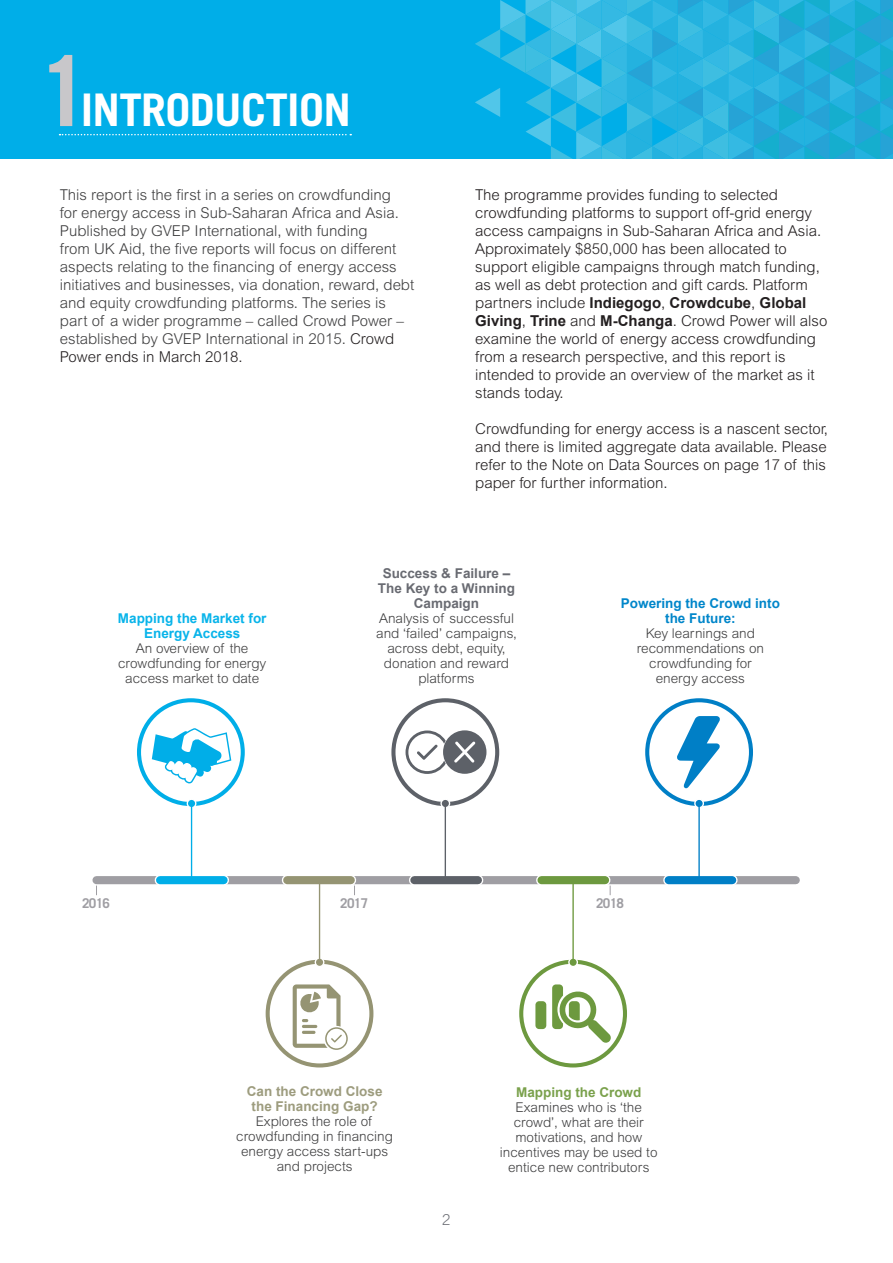
<style>
.page{position:relative;width:893px;height:1263px;background:#fff}
.page>*{position:absolute;margin:0;border:0;box-sizing:border-box;transform-origin:0 0}
.t1{font:700 97.2px "Trade Gothic";color:#c8c7ca}
.t2{font:700 45px "Trade Gothic";letter-spacing:-.015em;color:#fff}
.t3{font:300 15px/18px "Arial";color:#231f20}
.t4{font:300 15px/18px "Arial";color:#3e3e3f}
.t5{font:300 15px "Trade Gothic";color:#696b72}
.t6{font:300 13.5px/15px "Arial";color:#3e3e3f;text-align:center}
.t7{font:700 13.5px/15px "Arial";color:#696b72;text-align:center}
.t8{font:700 13.5px/15px "Arial";color:#9d9c7e;text-align:center}
.t9{font:700 13.5px/15px "Arial";color:#09b4ea;text-align:center}
.t10{font:700 13.5px/15px "Arial";color:#0086ca;text-align:center}
.t11{font:700 13.5px "Arial";color:#7aa14c}
.t12{font:700 13.5px "Trade Gothic";letter-spacing:-.05em;color:#9f9ea3}
.s1{color:#231f20}
.s2{font-weight:700}
</style>
<div class="page">
<div style="left:0;top:0;width:893px;height:159px;background:#00aee8"></div>
<svg style="left:475px;top:0;width:418px;height:159px"></svg>
<div style="left:96px;top:876px;width:64px;height:8px;background:#9f9ea3"></div>
<div style="left:351px;top:876px;width:63px;height:8px;background:#9f9ea3"></div>
<svg style="left:605px;top:876px;width:64px;height:8px"></svg>
<div style="left:224px;top:876px;width:63px;height:8px;background:#9f9ea3"></div>
<div style="left:478px;top:876px;width:63px;height:8px;background:#9f9ea3"></div>
<div style="left:732px;top:876px;width:64px;height:8px;background:#9f9ea3"></div>
<svg style="left:287px;top:884px;width:64px;height:1px"></svg>
<div style="left:287px;top:876px;width:64px;height:8px;background:#959473"></div>
<svg style="left:541px;top:884px;width:64px;height:1px"></svg>
<div style="left:541px;top:876px;width:64px;height:8px;background:#6d993f"></div>
<svg style="left:160px;top:875px;width:64px;height:10px"></svg>
<div style="left:160px;top:876px;width:64px;height:8px;background:#00aee8"></div>
<svg style="left:414px;top:875px;width:64px;height:10px"></svg>
<div style="left:414px;top:876px;width:64px;height:8px;background:#5d6168"></div>
<svg style="left:669px;top:884px;width:63px;height:1px"></svg>
<div style="left:669px;top:876px;width:63px;height:8px;background:#007fc6"></div>
<div style="left:137px;top:698px;width:108px;height:108px;border:4px solid #00aee8;border-radius:50%"></div>
<div style="left:391px;top:698px;width:108px;height:108px;border:4px solid #5d6168;border-radius:50%"></div>
<div style="left:645px;top:698px;width:108px;height:108px;border:4px solid #007fc6;border-radius:50%"></div>
<div style="left:266px;top:960px;width:107px;height:107px;border:4px solid #959473;border-radius:50%"></div>
<div style="left:519px;top:960px;width:108px;height:107px;border:4px solid #6d993f;border-radius:50%"></div>
<div style="left:187px;top:799px;width:9px;height:9px;background:#00aee8;border-radius:50%"></div>
<div style="left:187px;top:798px;width:9px;height:10px;border:1px solid #fff;border-radius:50%"></div>
<svg style="left:441px;top:799px;width:9px;height:9px"></svg>
<div style="left:440px;top:798px;width:10px;height:10px;border:1px solid #fff;border-radius:50%"></div>
<svg style="left:695px;top:799px;width:8px;height:9px"></svg>
<div style="left:694px;top:798px;width:10px;height:10px;border:1px solid #fff;border-radius:50%"></div>
<div style="left:315px;top:958px;width:9px;height:8px;background:#959473;border-radius:50%"></div>
<div style="left:315px;top:957px;width:9px;height:10px;border:1px solid #fff;border-radius:50%"></div>
<svg style="left:569px;top:958px;width:8px;height:8px"></svg>
<div style="left:568px;top:957px;width:10px;height:10px;border:1px solid #fff;border-radius:50%"></div>
<hr style="left:191px;top:806px;width:1px;height:74px;background:#00aee8">
<hr style="left:445px;top:806px;width:1px;height:74px;background:#5d6168">
<hr style="left:698px;top:806px;width:2px;height:74px;background:#007fc6">
<hr style="left:319px;top:880px;width:1px;height:80px;background:#959473">
<hr style="left:572px;top:880px;width:2px;height:80px;background:#6d993f">
<svg style="left:152px;top:728px;width:79px;height:55px"></svg>
<div style="left:535px;top:1001px;width:11px;height:28px;background:#6d993f;border-radius:4px"></div>
<svg style="left:552px;top:984px;width:59px;height:59px"></svg>
<svg style="left:406px;top:730px;width:80px;height:44px"></svg>
<svg style="left:293px;top:984px;width:55px;height:66px"></svg>
<svg style="left:677px;top:716px;width:43px;height:72px"></svg>
<svg style="left:60px;top:134px;width:291px;height:1px"></svg>
<h1 class="t1" style="left:37px;top:32px;width:56px">1</h1>
<h2 class="t2" style="left:81px;top:82px;width:272px">INTRODUCTION</h2>
<p class="t4" style="left:60px;top:186px;width:356px">This report is the first in a series on crowdfunding<br>for energy access in Sub-Saharan Africa and Asia.<br>Published by GVEP International, with funding<br>from UK Aid, the five reports will focus on different aspects relating to the financing of energy access initiatives and businesses, via donation, reward, debt and equity crowdfunding platforms. The series is part of a wider programme – called Crowd Power – established by GVEP International in 2015. <span class="s1">Crowd Power ends in March 2018.</span></p>
<p class="t3" style="left:475px;top:186px;width:354px">The programme provides funding to selected crowdfunding platforms to support off-grid energy access campaigns in Sub-Saharan Africa and Asia.<br>Approximately $850,000 has been allocated to support eligible campaigns through match funding, as well as debt protection and gift cards. Platform partners include <span class="s2">Indiegogo</span>, <span class="s2">Crowdcube</span>, <span class="s2">Global Giving</span>, <span class="s2">Trine</span> and <span class="s2">M-Changa</span>. Crowd Power will also examine the world of energy access crowdfunding from a research perspective, and this report is intended to provide an overview of the market as it stands today.</p>
<p class="t3" style="left:475px;top:420px;width:354px">Crowdfunding for energy access is a nascent sector, and there is limited aggregate data available. Please refer to the Note on Data Sources on page 17 of this paper for further information.</p>
<p class="t9" style="left:118px;top:610px;width:150px">Mapping the Market for<br>Energy Access</p>
<p class="t6" style="left:118px;top:640px;width:150px">An overview of the crowdfunding for energy access market to date</p>
<p class="t7" style="left:378px;top:565px;width:139px">Success &amp; Failure –<br>The Key to a Winning<br>Campaign</p>
<p class="t6" style="left:376px;top:610px;width:142px">Analysis of successful and ‘failed’ campaigns, across debt, equity, donation and reward platforms</p>
<p class="t10" style="left:621px;top:595px;width:161px">Powering the Crowd into the Future:</p>
<p class="t6" style="left:637px;top:625px;width:129px">Key learnings and recommendations on crowdfunding for energy access</p>
<p class="t12" style="left:82px;top:894px;width:29px">2016</p>
<p class="t12" style="left:340px;top:894px;width:29px">2017</p>
<p class="t12" style="left:596px;top:894px;width:29px">2018</p>
<p class="t8" style="left:247px;top:1084px;width:137px">Can the Crowd Close the Financing Gap?</p>
<p class="t6" style="left:236px;top:1114px;width:158px">Explores the role of crowdfunding in financing energy access start-ups and projects</p>
<p class="t5" style="left:442px;top:1210px;width:10px">2</p>
<p class="t11" style="left:516px;top:1084px;width:127px">Mapping the Crowd</p>
<p class="t6" style="left:500px;top:1100px;width:159px">Examines who is ‘the crowd’, what are their motivations, and how incentives may be used to entice new contributors</p>
</div>
